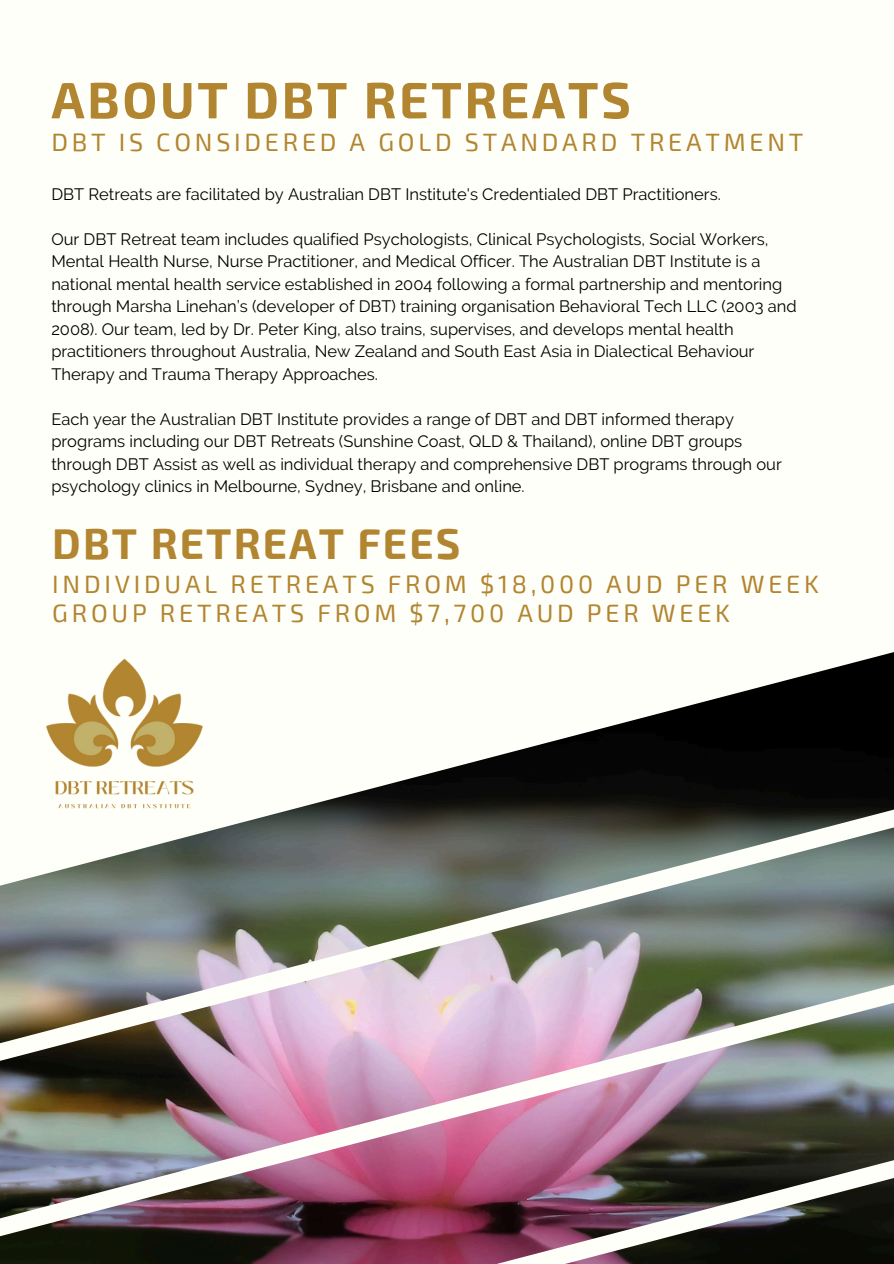
<style>
.page{position:relative;width:894px;height:1264px;background:#fff}
.page>*{position:absolute;margin:0;border:0;box-sizing:border-box;transform-origin:0 0}
.t1{font:700 51.15px "Exo 2";letter-spacing:.05em;color:#b28530}
.t2{font:700 42.15px "Exo 2";letter-spacing:.05em;color:#b28530}
.t3{font:25.05px/29.2px "Exo 2";letter-spacing:.15em;color:#b28530}
.t4{font:16.5px/22.5px "Raleway";color:#000}
</style>
<div class="page">
<div style="left:0;top:0;width:893px;height:1263px;background:#fffff9"></div>
<img style="left:0;top:652px;width:893px;height:611px">
<img style="left:0;top:652px;width:267px;height:232px">
<h3 class="t1" style="left:51px;top:67px;width:581px">ABOUT DBT RETREATS</h3>
<h2 class="t3" style="left:51px;top:127px;width:753px">DBT IS CONSIDERED A GOLD STANDARD TREATMENT</h2>
<p class="t4" style="left:51px;top:183px;width:670px">DBT Retreats are facilitated by Australian DBT Institute's Credentialed DBT Practitioners.</p>
<p class="t4" style="left:51px;top:228px;width:746px">Our DBT Retreat team includes qualified Psychologists, Clinical Psychologists, Social Workers, Mental Health Nurse, Nurse Practitioner, and Medical Officer. The Australian DBT Institute is a national mental health service established in 2004 following a formal partnership and mentoring through Marsha Linehan’s (developer of DBT) training organisation Behavioral Tech LLC (2003 and 2008). Our team, led by Dr. Peter King, also trains, supervises, and develops mental health practitioners throughout Australia, New Zealand and South East Asia in Dialectical Behaviour Therapy and Trauma Therapy Approaches.</p>
<p class="t4" style="left:51px;top:408px;width:731px">Each year the Australian DBT Institute provides a range of DBT and DBT informed therapy programs including our DBT Retreats (Sunshine Coast, QLD &amp; Thailand), online DBT groups through DBT Assist as well as individual therapy and comprehensive DBT programs through our psychology clinics in Melbourne, Sydney, Brisbane and online.</p>
<h3 class="t2" style="left:52px;top:516px;width:409px">DBT RETREAT FEES</h3>
<p class="t3" style="left:52px;top:568px;width:768px">INDIVIDUAL RETREATS FROM $18,000 AUD PER WEEK<br>GROUP RETREATS FROM $7,700 AUD PER WEEK</p>
</div>
